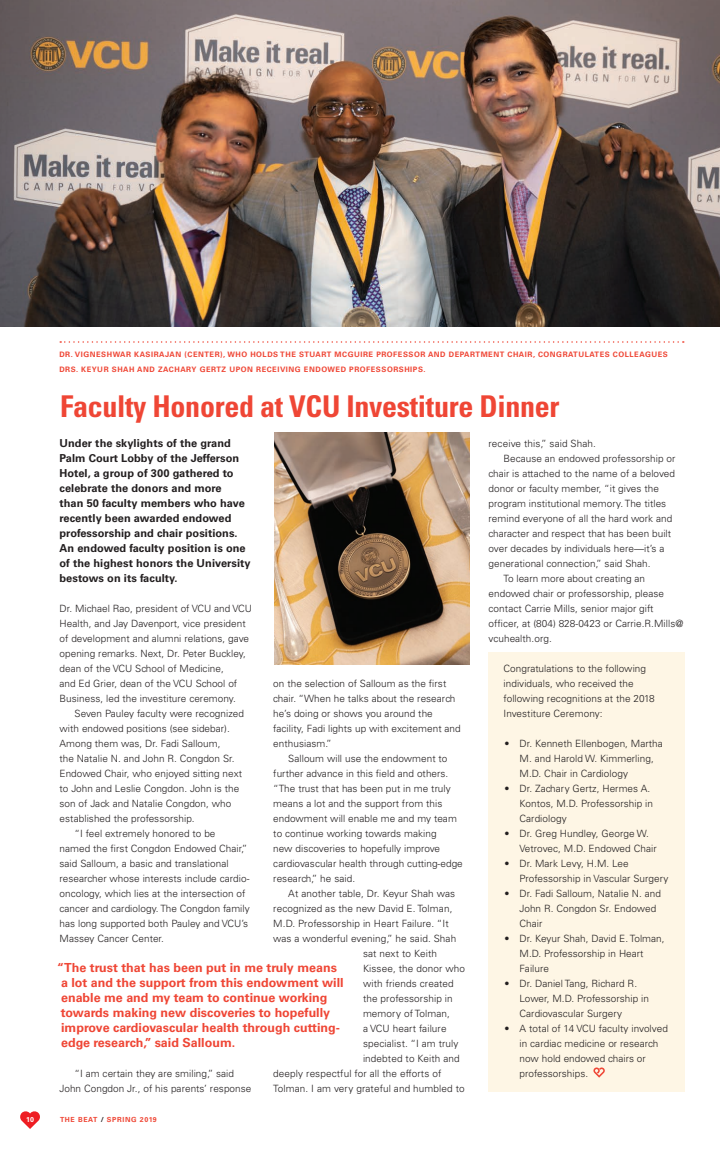
<style>
.page{position:relative;width:720px;height:1152px;background:#fff}
.page>*{position:absolute;margin:0;border:0;box-sizing:border-box;transform-origin:0 0}
.t1{font:700 condensed 30px "Univers";letter-spacing:-.01em;color:#ef4635}
.t2{font:700 12.5px/15px "Univers";color:#ef4635}
.t3{font:700 11px/15px "Univers";letter-spacing:.005em;color:#231f20}
.t4{font:300 10px/15px "Univers";letter-spacing:.005em;color:#231f20}
.t5{font:700 7.5px/15px "Univers";letter-spacing:.07em;color:#ef4635}
.t6{font:700 7px "Univers";letter-spacing:.09em;color:#ef4635}
.t7{font:700 7px "Univers";color:#fff}
.s1{color:#231f20}
</style>
<div class="page">
<svg style="left:20px;top:1111px;width:20px;height:18px"></svg>
<div style="left:488px;top:653px;width:197px;height:439px;background:#fef6e5"></div>
<img style="left:0;top:0;width:720px;height:327px">
<img style="left:274px;top:433px;width:196px;height:232px">
<svg style="left:60px;top:341px;width:624px;height:2px"></svg>
<svg style="left:593px;top:1067px;width:12px;height:11px"></svg>
<p class="t5" style="left:59px;top:347px;width:610px">DR. VIGNESHWAR KASIRAJAN (CENTER), WHO HOLDS THE STUART MCGUIRE PROFESSOR AND DEPARTMENT CHAIR, CONGRATULATES COLLEAGUES<br>DRS. KEYUR SHAH AND ZACHARY GERTZ UPON RECEIVING ENDOWED PROFESSORSHIPS.</p>
<h1 class="t1" style="left:60px;top:388px;width:501px">Faculty Honored at VCU Investiture Dinner</h1>
<p class="t3" style="left:60px;top:436px;width:193px">Under the skylights of the grand<br>Palm Court Lobby of the Jefferson<br>Hotel, a group of 300 gathered to celebrate the donors and more<br>than 50 faculty members who have recently been awarded endowed professorship and chair positions.<br>An endowed faculty position is one of the highest honors the University bestows on its faculty.</p>
<p class="t4" style="left:60px;top:601px;width:194px">Dr. Michael Rao, president of VCU and VCU Health, and Jay Davenport, vice president of development and alumni relations, gave opening remarks. Next, Dr. Peter Buckley, dean of the VCU School of Medicine,<br>and Ed Grier, dean of the VCU School of Business, led the investiture ceremony.</p>
<p class="t4" style="left:75px;top:706px;width:171px">Seven Pauley faculty were recognized</p>
<p class="t4" style="left:60px;top:721px;width:172px">with endowed positions (see sidebar).</p>
<p class="t4" style="left:60px;top:736px;width:163px">Among them was, Dr. Fadi Salloum,</p>
<p class="t4" style="left:60px;top:751px;width:177px">the Natalie N. and John R. Congdon Sr.</p>
<p class="t4" style="left:60px;top:766px;width:184px">Endowed Chair, who enjoyed sitting next</p>
<p class="t4" style="left:60px;top:781px;width:181px">to John and Leslie Congdon. John is the</p>
<p class="t4" style="left:60px;top:796px;width:173px">son of Jack and Natalie Congdon, who</p>
<p class="t4" style="left:60px;top:811px;width:137px">established the professorship.</p>
<p class="t4" style="left:75px;top:826px;width:142px">“I feel extremely honored to be</p>
<p class="t4" style="left:60px;top:841px;width:189px">named the first Congdon Endowed Chair,”</p>
<p class="t4" style="left:60px;top:856px;width:171px">said Salloum, a basic and translational</p>
<p class="t4" style="left:60px;top:871px;width:191px">researcher whose interests include cardio-</p>
<p class="t4" style="left:60px;top:886px;width:187px">oncology, which lies at the intersection of</p>
<p class="t4" style="left:60px;top:901px;width:192px">cancer and cardiology. The Congdon family</p>
<p class="t4" style="left:60px;top:916px;width:190px">has long supported both Pauley and VCU’s</p>
<p class="t4" style="left:60px;top:931px;width:106px">Massey Cancer Center.</p>
<p class="t4" style="left:489px;top:436px;width:109px">receive this,” said Shah.</p>
<p class="t4" style="left:504px;top:451px;width:173px">Because an endowed professorship or</p>
<p class="t4" style="left:489px;top:466px;width:188px">chair is attached to the name of a beloved</p>
<p class="t4" style="left:489px;top:481px;width:172px">donor or faculty member, “it gives the</p>
<p class="t4" style="left:489px;top:496px;width:179px">program institutional memory. The titles</p>
<p class="t4" style="left:489px;top:511px;width:185px">remind everyone of all the hard work and</p>
<p class="t4" style="left:489px;top:526px;width:184px">character and respect that has been built</p>
<p class="t4" style="left:489px;top:541px;width:177px">over decades by individuals here—it’s a</p>
<p class="t4" style="left:489px;top:556px;width:164px">generational connection,” said Shah.</p>
<p class="t4" style="left:504px;top:571px;width:143px">To learn more about creating an</p>
<p class="t4" style="left:489px;top:586px;width:177px">endowed chair or professorship, please</p>
<p class="t4" style="left:489px;top:601px;width:166px">contact Carrie Mills, senior major gift</p>
<p class="t4" style="left:489px;top:616px;width:196px">officer, at (804) 828-0423 or Carrie.R.Mills@</p>
<p class="t4" style="left:489px;top:631px;width:65px">vcuhealth.org.</p>
<p class="t4" style="left:504px;top:661px;width:153px">Congratulations to the following individuals, who received the following recognitions at the 2018<br>Investiture Ceremony:</p>
<p class="t4" style="left:520px;top:736px;width:145px;text-indent:-15px">• Dr. Kenneth Ellenbogen, Martha<br>M. and Harold W. Kimmerling,<br>M.D. Chair in Cardiology</p>
<p class="t4" style="left:520px;top:781px;width:135px;text-indent:-15px">• Dr. Zachary Gertz, Hermes A.<br>Kontos, M.D. Professorship in<br>Cardiology</p>
<p class="t4" style="left:520px;top:826px;width:139px;text-indent:-15px">• Dr. Greg Hundley, George W.<br>Vetrovec, M.D. Endowed Chair</p>
<p class="t4" style="left:520px;top:856px;width:151px;text-indent:-15px">• Dr. Mark Levy, H.M. Lee<br>Professorship in Vascular Surgery</p>
<p class="t4" style="left:520px;top:886px;width:143px;text-indent:-15px">• Dr. Fadi Salloum, Natalie N. and<br>John R. Congdon Sr. Endowed<br>Chair</p>
<p class="t4" style="left:520px;top:931px;width:147px;text-indent:-15px">• Dr. Keyur Shah, David E. Tolman,<br>M.D. Professorship in Heart<br>Failure</p>
<p class="t4" style="left:520px;top:976px;width:131px;text-indent:-15px">• Dr. Daniel Tang, Richard R.<br>Lower, M.D. Professorship in<br>Cardiovascular Surgery</p>
<p class="t4" style="left:520px;top:1021px;width:150px;text-indent:-15px">• A total of 14 VCU faculty involved in cardiac medicine or research now hold endowed chairs or professorships.</p>
<p class="t4" style="left:273px;top:676px;width:189px">on the selection of Salloum as the first chair. “When he talks about the research he’s doing or shows you around the facility, Fadi lights up with excitement and enthusiasm.”</p>
<p class="t4" style="left:273px;top:751px;width:191px;text-indent:15px">Salloum will use the endowment to further advance in this field and others. “The trust that has been put in me truly means a lot and the support from this endowment will enable me and my team to continue working towards making<br>new discoveries to hopefully improve cardiovascular health through cutting-edge research,” he said.</p>
<p class="t4" style="left:288px;top:886px;width:168px">At another table, Dr. Keyur Shah was</p>
<p class="t4" style="left:273px;top:901px;width:181px">recognized as the new David E. Tolman,</p>
<p class="t4" style="left:273px;top:916px;width:177px">M.D. Professorship in Heart Failure. “It</p>
<p class="t4" style="left:273px;top:931px;width:184px">was a wonderful evening,” he said. Shah</p>
<p class="t4" style="left:363px;top:946px;width:75px">sat next to Keith</p>
<p class="t4" style="left:363px;top:961px;width:104px">Kissee, the donor who</p>
<p class="t4" style="left:363px;top:976px;width:92px">with friends created</p>
<p class="t4" style="left:363px;top:991px;width:91px">the professorship in</p>
<p class="t4" style="left:363px;top:1006px;width:88px">memory of Tolman,</p>
<p class="t4" style="left:363px;top:1021px;width:85px">a VCU heart failure</p>
<p class="t4" style="left:363px;top:1036px;width:97px">specialist. “I am truly</p>
<p class="t4" style="left:363px;top:1051px;width:98px">indebted to Keith and</p>
<p class="t4" style="left:273px;top:1066px;width:170px">deeply respectful for all the efforts of</p>
<p class="t4" style="left:273px;top:1081px;width:193px">Tolman. I am very grateful and humbled to</p>
<p class="t2" style="left:57px;top:960px;width:288px">“The trust that has been put in me truly means a lot and the support from this endowment will enable me and my team to continue working towards making new discoveries to hopefully improve cardiovascular health through cutting&shy;edge research,” said Salloum.</p>
<p class="t4" style="left:60px;top:1066px;width:193px;text-align:center">“I am certain they are smiling,” said<br>John Congdon Jr., of his parents’ response</p>
<p class="t7" style="left:26px;top:1115px;width:9px">10</p>
<p class="t6" style="left:60px;top:1115px;width:98px">THE BEAT <span class="s1">/</span> SPRING 2019</p>
</div>
